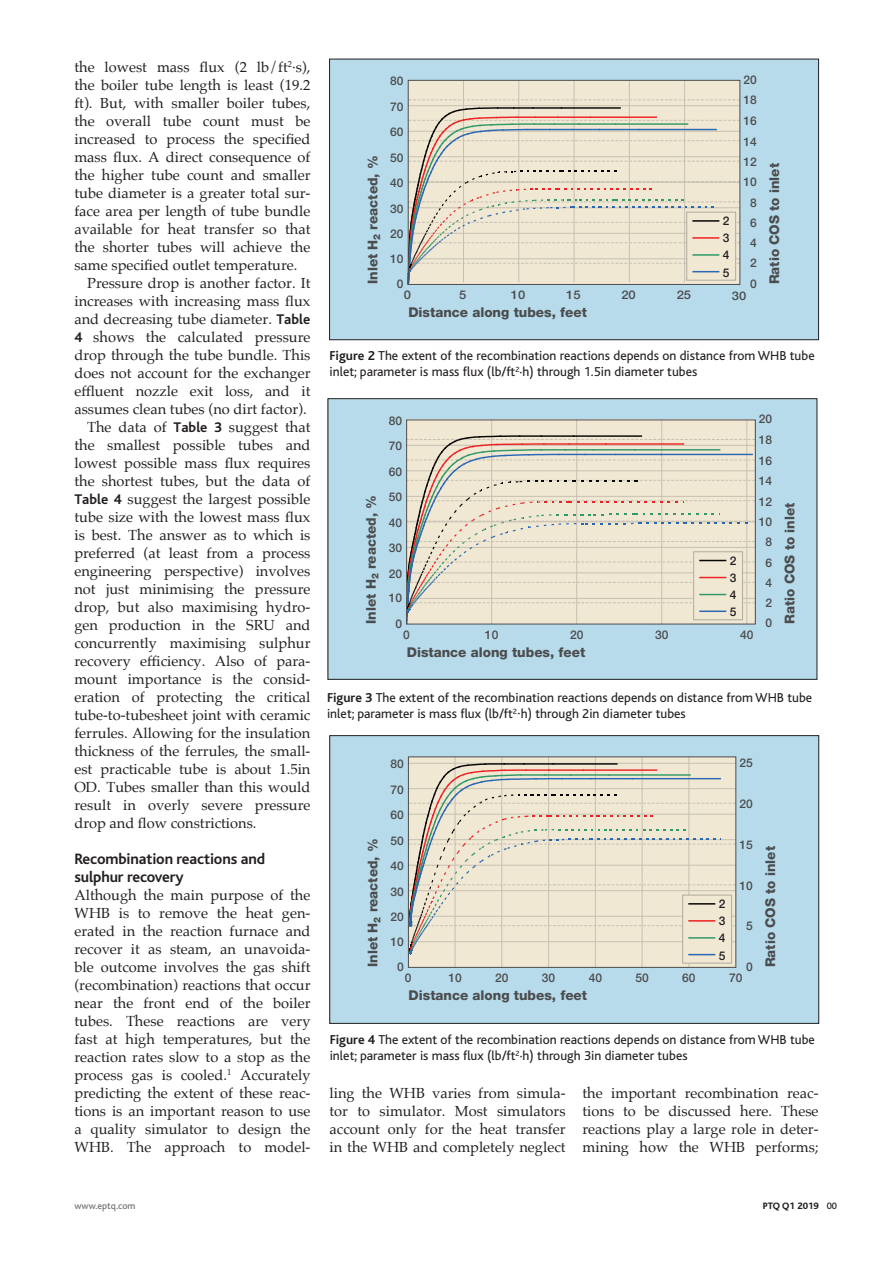
<style>
.page{position:relative;width:893px;height:1263px;background:#fff}
.page>*{position:absolute;margin:0;border:0;box-sizing:border-box;transform-origin:0 0}
.crosshead{font:700 15.75px/18px "Bliss";letter-spacing:-.01em;color:#231f20}
.text_use{font:14.7px/18px "Palatino";color:#231f20;text-align:justify}
.first_para{font:14.7px/18px "Palatino";color:#231f20;text-align:justify}
.t1{font:13.5px/16.2px "Bliss";color:#231f20}
.t2{font:800 13.5px "Helvetica Neue";color:#4b4c4d}
.t3{font:500 12px/25.2px "Helvetica Neue";color:#4b4c4d}
.t4{font:500 12px "Helvetica Neue";color:#4b4c4d;scale:1.08 1}
.t5{font:500 12px/17px "Helvetica Neue";color:#231f20}
.text{font:500 9.75px "Bliss";color:#757679}
.text-2{font:800 9.75px "Bliss";color:#231f20}
.s1{font-family:"Bliss";font-weight:700}
.s2{font-weight:700}
.s3{font-family:"Palatino";font-size:14.7px}
.s4{font-weight:500}
</style>
<div class="page">
<div style="left:330px;top:59px;width:489px;height:281px;background:#b7dbeb"></div>
<div style="left:408px;top:80px;width:332px;height:204px;background:#f1e8d4"></div>
<hr style="left:463px;top:80px;width:1px;height:202px;background:#c6c0b1">
<hr style="left:518px;top:80px;width:1px;height:202px;background:#c6c0b1">
<hr style="left:574px;top:80px;width:1px;height:202px;background:#c6c0b1">
<hr style="left:629px;top:80px;width:1px;height:202px;background:#c6c0b1">
<hr style="left:684px;top:80px;width:1px;height:202px;background:#c6c0b1">
<svg style="left:407px;top:100px;width:331px;height:185px"></svg>
<div style="left:408px;top:80px;width:332px;height:205px;border:1px solid #4b4c4d"></div>
<div style="left:329px;top:59px;width:490px;height:281px;border:1px solid #231f20"></div>
<div style="left:328px;top:399px;width:489px;height:280px;background:#b7dbeb"></div>
<div style="left:407px;top:420px;width:348px;height:204px;background:#f1e8d4"></div>
<hr style="left:491px;top:420px;width:1px;height:204px;background:#c6c0b1">
<hr style="left:576px;top:420px;width:1px;height:204px;background:#c6c0b1">
<hr style="left:661px;top:420px;width:1px;height:204px;background:#c6c0b1">
<hr style="left:746px;top:420px;width:1px;height:204px;background:#c6c0b1">
<svg style="left:406px;top:435px;width:349px;height:190px"></svg>
<hr style="left:700px;top:610px;width:25px;height:2px;background:#2a68b3">
<div style="left:406px;top:420px;width:350px;height:204px;border:1px solid #4b4c4d"></div>
<div style="left:328px;top:398px;width:489px;height:281px;border:1px solid #231f20"></div>
<div style="left:330px;top:736px;width:489px;height:287px;background:#b7dbeb"></div>
<div style="left:408px;top:757px;width:328px;height:210px;background:#f1e8d4"></div>
<hr style="left:455px;top:757px;width:1px;height:210px;background:#c6c0b1">
<hr style="left:501px;top:757px;width:1px;height:210px;background:#c6c0b1">
<hr style="left:548px;top:757px;width:1px;height:210px;background:#c6c0b1">
<hr style="left:595px;top:757px;width:1px;height:210px;background:#c6c0b1">
<hr style="left:642px;top:757px;width:1px;height:210px;background:#c6c0b1">
<hr style="left:688px;top:757px;width:1px;height:210px;background:#c6c0b1">
<div style="left:683px;top:895px;width:49px;height:68px;background:#f1e8d4"></div>
<div style="left:682px;top:895px;width:50px;height:68px;border:1px solid #b0ab9e"></div>
<svg style="left:410px;top:762px;width:324px;height:193px"></svg>
<div style="left:408px;top:756px;width:328px;height:212px;border:1px solid #4b4c4d"></div>
<div style="left:330px;top:735px;width:489px;height:288px;border:1px solid #231f20"></div>
<p class="text_use" style="left:74px;top:58px;width:238px">the lowest mass flux (2 lb/ft<sup>2</sup>·s), the boiler tube length is least (19.2 ft). But, with smaller boiler tubes, the overall tube count must be increased to process the specified mass flux. A direct consequence of the higher tube count and smaller tube diameter is a greater total sur&shy;face area per length of tube bundle available for heat transfer so that the shorter tubes will achieve the same specified outlet temperature.</p>
<p class="text_use" style="left:74px;top:274px;width:238px;text-indent:13px">Pressure drop is another factor. It increases with increasing mass flux and decreasing tube diameter. <span class="s1">Table 4</span> shows the calculated pressure drop through the tube bundle. This does not account for the exchanger effluent nozzle exit loss, and it assumes clean tubes (no dirt factor).</p>
<p class="text_use" style="left:74px;top:418px;width:238px;text-indent:13px">The data of <span class="s1">Table 3</span> suggest that the smallest possible tubes and lowest possible mass flux requires the shortest tubes, but the data of <span class="s1">Table 4</span> suggest the largest possible tube size with the lowest mass flux is best. The answer as to which is preferred (at least from a process engineering perspective) involves not just minimising the pressure drop, but also maximising hydro&shy;gen production in the SRU and concurrently maximising sulphur recovery efficiency. Also of para&shy;mount importance is the consid&shy;eration of protecting the critical tube-to-tubesheet joint with ceramic ferrules. Allowing for the insulation thickness of the ferrules, the small&shy;est practicable tube is about 1.5in OD. Tubes smaller than this would result in overly severe pressure drop and flow constrictions.</p>
<p class="crosshead" style="left:74px;top:850px;width:192px">Recombination reactions and sulphur recovery</p>
<p class="first_para" style="left:74px;top:886px;width:238px">Although the main purpose of the WHB is to remove the heat gen&shy;erated in the reaction furnace and recover it as steam, an unavoida&shy;ble outcome involves the gas shift (recombination) reactions that occur near the front end of the boiler tubes. These reactions are very fast at high temperatures, but the reaction rates slow to a stop as the process gas is cooled.<sup>1</sup> Accurately predicting the extent of these reac&shy;tions is an important reason to use a quality simulator to design the WHB. The approach to model-</p>
<p class="t2" style="left:365px;top:284px;width:130px;rotate:-90deg">Inlet H<sub>2</sub> reacted, %</p>
<p class="t3" style="left:390px;top:68px;width:15px">80<br>70</p>
<p class="t3" style="left:390px;top:119px;width:15px">60</p>
<p class="t3" style="left:390px;top:145px;width:15px;text-align:justify">50<br>40<br>30<br>20<br>10</p>
<p class="t3" style="left:397px;top:271px;width:8px">0</p>
<p class="t5" style="left:723px;top:212px;width:8px">2</p>
<p class="t5" style="left:723px;top:229px;width:8px">3<br>4</p>
<p class="t5" style="left:723px;top:264px;width:8px">5</p>
<p class="t3" style="left:743px;top:69px;width:15px;line-height:20.4px">20<br>18</p>
<p class="t3" style="left:743px;top:111px;width:15px;line-height:20.4px">16<br>14</p>
<p class="t3" style="left:743px;top:149px;width:15px">12</p>
<p class="t3" style="left:743px;top:172px;width:15px;line-height:20.2px;text-align:center">10<br>8<br>6<br>4<br>2<br>0</p>
<p class="t4" style="left:404px;top:288px;width:8px">0</p>
<p class="t4" style="left:459px;top:288px;width:8px">5</p>
<p class="t4" style="left:511px;top:288px;width:15px">10</p>
<p class="t4" style="left:566px;top:288px;width:15px">15</p>
<p class="t4" style="left:621px;top:288px;width:15px">20</p>
<p class="t4" style="left:677px;top:288px;width:15px">25</p>
<p class="t4" style="left:732px;top:288px;width:15px">30</p>
<p class="t2" style="left:408px;top:305px;width:180px">Distance along tubes, feet</p>
<p class="t2" style="left:766px;top:284px;width:123px;rotate:-90deg">Ratio COS to inlet</p>
<p class="t1" style="left:330px;top:348px;width:487px"><span class="s2">Figure 2</span> The extent of the recombination reactions depends on distance from WHB tube inlet; parameter is mass flux (lb/ft<sup>2</sup>·h) through 1.5in diameter tubes</p>
<p class="t2" style="left:363px;top:624px;width:130px;rotate:-90deg">Inlet H<sub>2</sub> reacted, %</p>
<p class="t3" style="left:389px;top:408px;width:15px">80<br>70</p>
<p class="t3" style="left:389px;top:459px;width:15px">60</p>
<p class="t3" style="left:389px;top:484px;width:15px;text-align:justify">50<br>40<br>30<br>20<br>10</p>
<p class="t3" style="left:395px;top:611px;width:8px">0</p>
<p class="t5" style="left:730px;top:552px;width:8px">2</p>
<p class="t5" style="left:730px;top:569px;width:8px">3<br>4</p>
<p class="t5" style="left:730px;top:603px;width:8px">5</p>
<p class="t3" style="left:759px;top:409px;width:15px;line-height:20.4px">20<br>18</p>
<p class="t3" style="left:759px;top:450px;width:15px;line-height:20.4px">16<br>14</p>
<p class="t3" style="left:759px;top:489px;width:15px">12</p>
<p class="t3" style="left:759px;top:511px;width:15px;line-height:20.2px;text-align:center">10<br>8<br>6<br>4<br>2<br>0</p>
<p class="t3" style="left:403px;top:622px;width:8px">0</p>
<p class="t3" style="left:485px;top:622px;width:15px">10</p>
<p class="t3" style="left:570px;top:622px;width:15px">20</p>
<p class="t3" style="left:655px;top:622px;width:15px">30</p>
<p class="t3" style="left:740px;top:622px;width:15px">40</p>
<p class="t2" style="left:407px;top:644px;width:180px">Distance along tubes, feet</p>
<p class="t2" style="left:782px;top:624px;width:123px;rotate:-90deg">Ratio COS to inlet</p>
<p class="t1" style="left:327px;top:690px;width:487px"><span class="s2">Figure 3</span> The extent of the recombination reactions depends on distance from WHB tube inlet; parameter is mass flux (lb/ft<sup>2</sup><span class="s3">·</span>h) through 2in diameter tubes</p>
<p class="t2" style="left:365px;top:967px;width:130px;rotate:-90deg">Inlet H<sub>2</sub> reacted, %</p>
<p class="t3" style="left:390px;top:751px;width:15px">80<br>70</p>
<p class="t3" style="left:390px;top:802px;width:15px">60</p>
<p class="t3" style="left:390px;top:828px;width:15px;text-align:justify">50<br>40<br>30<br>20<br>10</p>
<p class="t3" style="left:397px;top:954px;width:8px">0</p>
<p class="t5" style="left:719px;top:895px;width:8px">2</p>
<p class="t5" style="left:719px;top:912px;width:8px">3<br>4</p>
<p class="t5" style="left:719px;top:947px;width:8px">5</p>
<p class="t3" style="left:739px;top:750px;width:15px">25</p>
<p class="t3" style="left:739px;top:791px;width:15px">20</p>
<p class="t3" style="left:739px;top:832px;width:15px">15</p>
<p class="t3" style="left:739px;top:872px;width:15px">10</p>
<p class="t3" style="left:746px;top:913px;width:8px">5</p>
<p class="t3" style="left:746px;top:953px;width:8px">0</p>
<p class="t3" style="left:405px;top:965px;width:8px">0</p>
<p class="t3" style="left:448px;top:965px;width:15px">10</p>
<p class="t3" style="left:495px;top:965px;width:15px">20</p>
<p class="t3" style="left:542px;top:965px;width:15px">30</p>
<p class="t3" style="left:589px;top:965px;width:15px">40</p>
<p class="t3" style="left:635px;top:965px;width:15px">50</p>
<p class="t3" style="left:682px;top:965px;width:15px">60</p>
<p class="t3" style="left:729px;top:965px;width:15px">70</p>
<p class="t2" style="left:409px;top:987px;width:180px">Distance along tubes, feet</p>
<p class="t2" style="left:762px;top:967px;width:123px;rotate:-90deg">Ratio COS to inlet</p>
<p class="t1" style="left:330px;top:1032px;width:487px"><span class="s2">Figure 4</span> The extent of the recombination reactions depends on distance from WHB tube inlet; parameter is mass flux (lb/ft<sup>2</sup>·h) through 3in diameter tubes</p>
<p class="first_para" style="left:330px;top:1084px;width:238px">ling the WHB varies from simula&shy;tor to simulator. Most simulators account only for the heat transfer in the WHB and completely neglect</p>
<p class="first_para" style="left:582px;top:1084px;width:238px">the important recombination reac&shy;tions to be discussed here. These reactions play a large role in deter&shy;mining how the WHB performs;</p>
<p class="text" style="left:74px;top:1201px;width:63px">www.eptq.com</p>
<p class="text-2" style="left:763px;top:1201px;width:76px">PTQ Q1 2019 <span class="s4">00</span></p>
</div>
